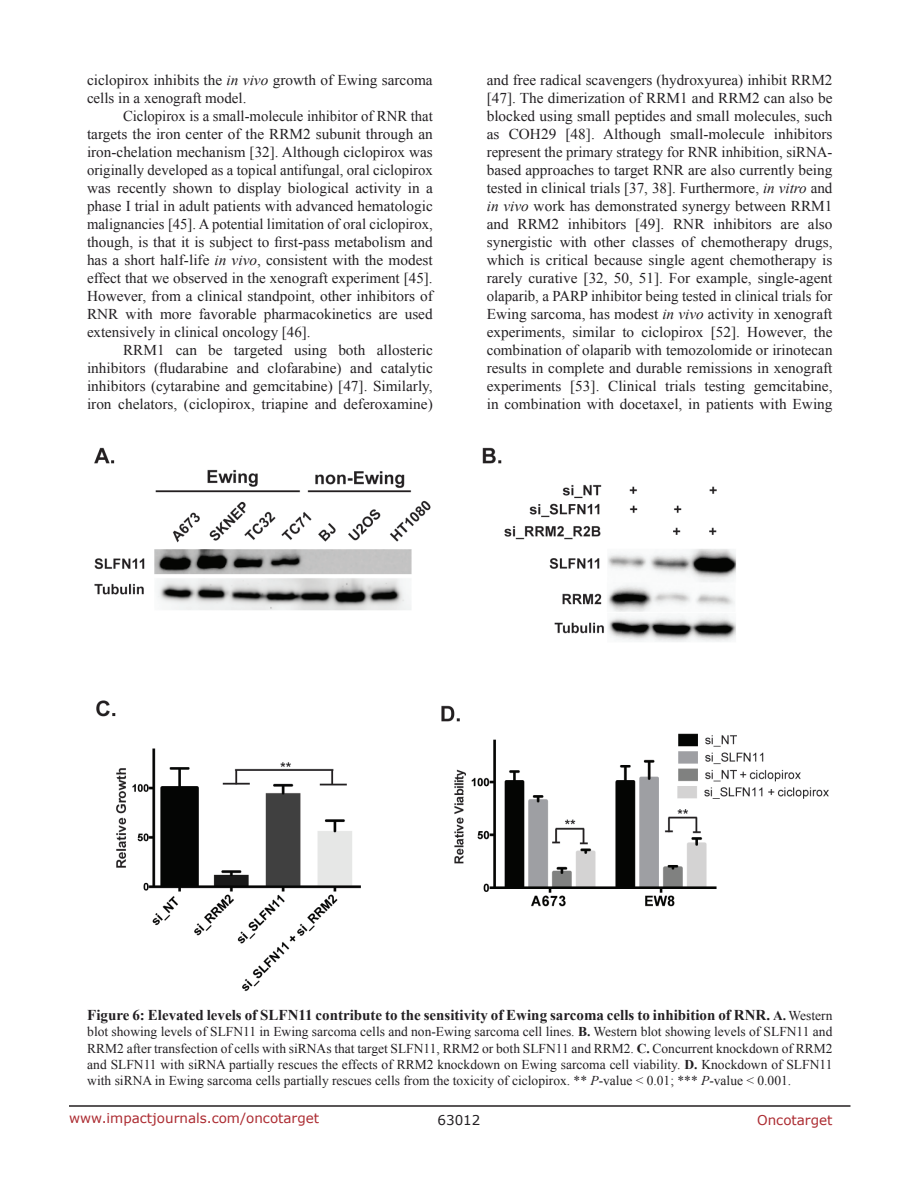
<style>
.page{position:relative;width:918px;height:1188px;background:#fff}
.page>*{position:absolute;margin:0;border:0;box-sizing:border-box;transform-origin:0 0}
.BodyText{font:15px/18px "Times New Roman";color:#221f22;text-align:justify}
.FigureText{font:700 15px "Times New Roman";color:#221f22}
.FigureText-2{font:13.5px/16.2px "Times New Roman";color:#221f22;text-align:justify}
.t1{font:13.5px "Verdana";color:#ac2b31}
.t2{font:13.5px "Verdana";color:#221f22}
.s1{font-style:italic}
.s2{font-size:13.5px}
.s3{font-weight:400;font-size:13.5px}
.s4{font-weight:700}
</style>
<div class="page">
<hr style="left:69px;top:1105px;width:781px;height:2px;background:#231f20">
<img style="left:94px;top:447px;width:735px;height:545px">
<p class="BodyText" style="left:87px;top:71px;width:347px">ciclopirox inhibits the <span class="s1">in vivo</span> growth of Ewing sarcoma cells in a xenograft model.</p>
<p class="BodyText" style="left:87px;top:107px;width:347px;text-indent:36px">Ciclopirox is a small-molecule inhibitor of RNR that targets the iron center of the RRM2 subunit through an iron-chelation mechanism [32]. Although ciclopirox was originally developed as a topical antifungal, oral ciclopirox was recently shown to display biological activity in a phase I trial in adult patients with advanced hematologic malignancies [45]. A potential limitation of oral ciclopirox, though, is that it is subject to first-pass metabolism and has a short half-life <span class="s1">in vivo</span>, consistent with the modest effect that we observed in the xenograft experiment [45].<br>However, from a clinical standpoint, other inhibitors of RNR with more favorable pharmacokinetics are used extensively in clinical oncology [46].</p>
<p class="BodyText" style="left:87px;top:341px;width:347px;text-indent:36px">RRM1 can be targeted using both allosteric inhibitors (fludarabine and clofarabine) and catalytic inhibitors (cytarabine and gemcitabine) [47]. Similarly, iron chelators, (ciclopirox, triapine and deferoxamine)</p>
<p class="BodyText" style="left:487px;top:71px;width:347px">and free radical scavengers (hydroxyurea) inhibit RRM2 [47]. The dimerization of RRM1 and RRM2 can also be blocked using small peptides and small molecules, such as COH29 [48]. Although small-molecule inhibitors represent the primary strategy for RNR inhibition, siRNA&shy;based approaches to target RNR are also currently being tested in clinical trials [37, 38]. Furthermore, <span class="s1">in vitro</span> and <span class="s1">in vivo</span> work has demonstrated synergy between RRM1 and RRM2 inhibitors [49]. RNR inhibitors are also synergistic with other classes of chemotherapy drugs, which is critical because single agent chemotherapy is rarely curative [32, 50, 51]. For example, single-agent olaparib, a PARP inhibitor being tested in clinical trials for Ewing sarcoma, has modest <span class="s1">in vivo</span> activity in xenograft experiments, similar to ciclopirox [52]. However, the combination of olaparib with temozolomide or irinotecan results in complete and durable remissions in xenograft experiments [53]. Clinical trials testing gemcitabine, in combination with docetaxel, in patients with Ewing</p>
<p class="FigureText" style="left:87px;top:1005px;width:747px">Figure 6: Elevated levels of SLFN11 contribute to the sensitivity of Ewing sarcoma cells to inhibition of RNR. <span class="s2">A.</span> <span class="s3">Western</span></p>
<p class="FigureText-2" style="left:87px;top:1024px;width:747px">blot showing levels of SLFN11 in Ewing sarcoma cells and non-Ewing sarcoma cell lines. <span class="s4">B.</span> Western blot showing levels of SLFN11 and RRM2 after transfection of cells with siRNAs that target SLFN11, RRM2 or both SLFN11 and RRM2. <span class="s4">C.</span> Concurrent knockdown of RRM2 and SLFN11 with siRNA partially rescues the effects of RRM2 knockdown on Ewing sarcoma cell viability. <span class="s4">D.</span> Knockdown of SLFN11 with siRNA in Ewing sarcoma cells partially rescues cells from the toxicity of ciclopirox. ** <span class="s1">P</span>-value &lt; 0.01; *** <span class="s1">P</span>-value &lt; 0.001.</p>
<p class="t1" style="left:69px;top:1109px;width:252px">www.impactjournals.com/oncotarget</p>
<p class="t2" style="left:438px;top:1111px;width:44px">63012</p>
<p class="t1" style="left:757px;top:1111px;width:77px">Oncotarget</p>
</div>
